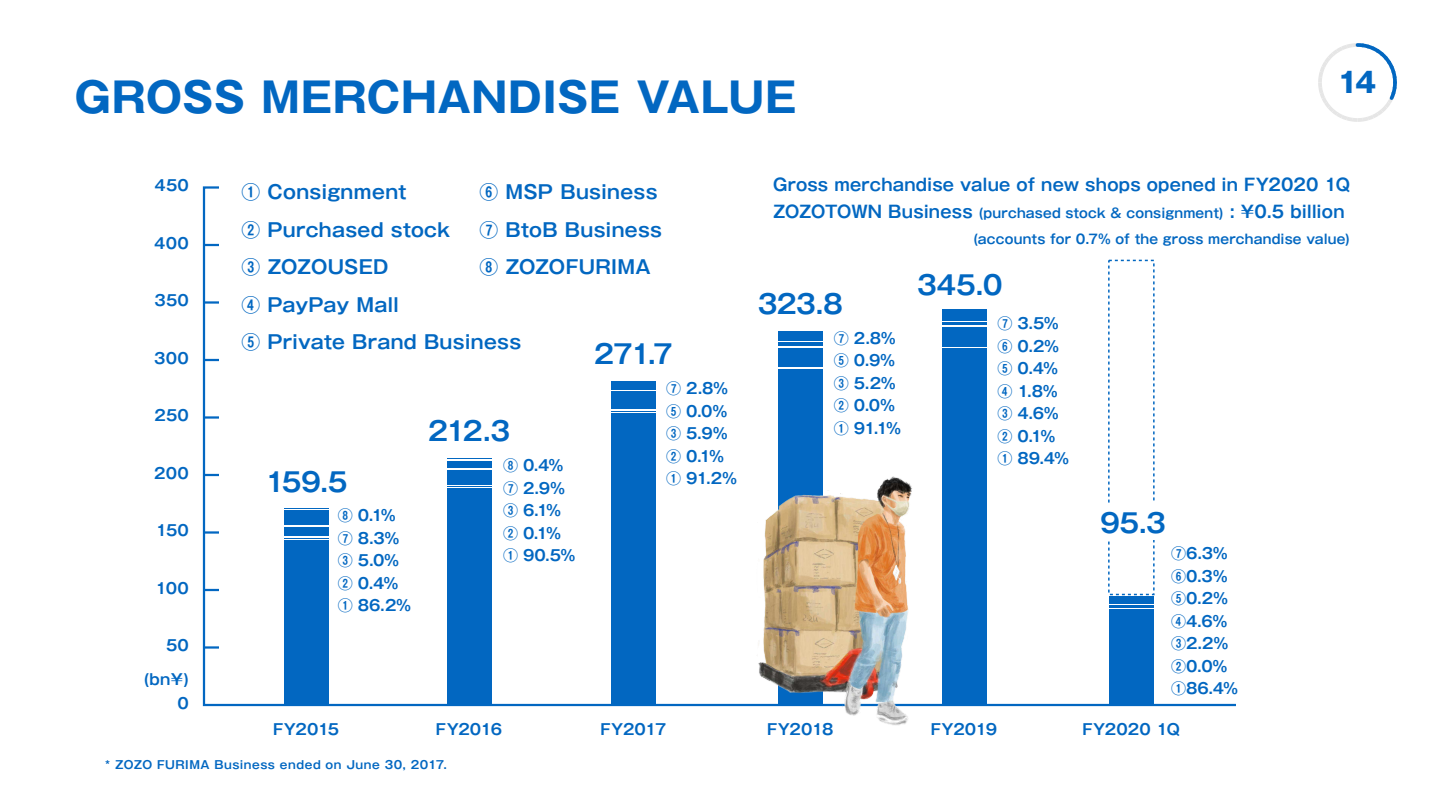
<style>
.page{position:relative;width:1440px;height:810px;background:#fff}
.page>*{position:absolute;margin:0;border:0;box-sizing:border-box;transform-origin:0 0}
.t1{font:700 41.25px "Gothic MB101 Pro";letter-spacing:.01em;color:#0267c1}
.t2{font:700 28.12px "Gothic MB101 Pro";color:#0267c1}
.t3{font:700 26.25px "Gothic MB101 Pro De";letter-spacing:-.025em;color:#0267c1}
.t4{font:700 18.75px/37.5px "Gothic MB101 Pro De";letter-spacing:.015em;color:#0267c1}
.t5{font:700 16.88px/26.2px "Gothic MB101 Pro De";letter-spacing:.01em;color:#0267c1}
.t6{font:700 15px/22.5px "Gothic MB101 Pro De";letter-spacing:.01em;color:#0267c1}
.t7{font:700 13.12px "Gothic MB101 Pro De";letter-spacing:.015em;color:#0267c1}
.t8{font:700 11.25px "Gothic MB101 Pro De";letter-spacing:.045em;color:#0267c1}
.s1{font-size:13.12px}
</style>
<div class="page">
<svg style="left:202px;top:186px;width:1034px;height:521px"></svg>
<svg style="left:204px;top:244px;width:15px;height:2px"></svg>
<hr style="left:204px;top:646px;width:15px;height:3px;background:#0267c1">
<svg style="left:204px;top:589px;width:15px;height:2px"></svg>
<hr style="left:204px;top:531px;width:15px;height:3px;background:#0267c1">
<svg style="left:204px;top:474px;width:15px;height:2px"></svg>
<hr style="left:204px;top:416px;width:15px;height:3px;background:#0267c1">
<svg style="left:204px;top:359px;width:15px;height:2px"></svg>
<hr style="left:204px;top:301px;width:15px;height:3px;background:#0267c1">
<hr style="left:284px;top:508px;width:45px;height:1px;background:#0267c1">
<div style="left:284px;top:511px;width:45px;height:14px;background:#0267c1"></div>
<div style="left:284px;top:527px;width:45px;height:9px;background:#0267c1"></div>
<hr style="left:284px;top:538px;width:45px;height:1px;background:#0267c1">
<div style="left:284px;top:541px;width:45px;height:164px;background:#0267c1"></div>
<hr style="left:447px;top:458px;width:45px;height:1px;background:#0267c1">
<div style="left:447px;top:461px;width:45px;height:7px;background:#0267c1"></div>
<div style="left:447px;top:470px;width:45px;height:14px;background:#0267c1"></div>
<hr style="left:447px;top:486px;width:45px;height:1px;background:#0267c1">
<div style="left:447px;top:489px;width:45px;height:216px;background:#0267c1"></div>
<div style="left:611px;top:381px;width:45px;height:8px;background:#0267c1"></div>
<div style="left:611px;top:391px;width:45px;height:18px;background:#0267c1"></div>
<hr style="left:611px;top:411px;width:45px;height:1px;background:#0267c1">
<div style="left:611px;top:414px;width:45px;height:291px;background:#0267c1"></div>
<div style="left:778px;top:331px;width:45px;height:10px;background:#0267c1"></div>
<hr style="left:778px;top:343px;width:45px;height:3px;background:#0267c1">
<div style="left:778px;top:348px;width:45px;height:19px;background:#0267c1"></div>
<div style="left:778px;top:369px;width:45px;height:336px;background:#0267c1"></div>
<div style="left:942px;top:310px;width:45px;height:11px;background:#0267c1"></div>
<hr style="left:942px;top:323px;width:45px;height:2px;background:#0267c1">
<div style="left:942px;top:327px;width:45px;height:20px;background:#0267c1"></div>
<div style="left:942px;top:348px;width:45px;height:357px;background:#0267c1"></div>
<div style="left:1109px;top:596px;width:45px;height:8px;background:#0267c1"></div>
<hr style="left:1109px;top:606px;width:45px;height:2px;background:#0267c1">
<hr style="left:1109px;top:609px;width:45px;height:1px;background:#0267c1">
<div style="left:1109px;top:611px;width:45px;height:94px;background:#0267c1"></div>
<img style="left:753px;top:472px;width:165px;height:253px">
<div style="left:1085px;top:503px;width:97px;height:37px;background:#fff"></div>
<svg style="left:1318px;top:43px;width:79px;height:79px"></svg>
<h1 class="t1" style="left:75px;top:63px;width:723px">GROSS MERCHANDISE VALUE</h1>
<h2 class="t2" style="left:1337px;top:59px;width:41px">14</h2>
<p class="t6" style="left:154px;top:173px;width:36px">450</p>
<p class="t4" style="left:479px;top:171px;width:184px">⑥ MSP Business<br>⑦ BtoB Business<br>⑧ ZOZOFURIMA</p>
<p class="t4" style="left:242px;top:171px;width:281px">① Consignment<br>② Purchased stock<br>③ ZOZOUSED<br>④ PayPay Mall<br>⑤ Private Brand Business</p>
<p class="t6" style="left:154px;top:230px;width:36px">400</p>
<p class="t6" style="left:155px;top:287px;width:36px">350</p>
<h3 class="t3" style="left:594px;top:333px;width:81px">271.7</h3>
<p class="t6" style="left:666px;top:375px;width:72px">⑦ 2.8%<br>⑤ 0.0%<br>③ 5.9%<br>② 0.1%<br>① 91.2%</p>
<p class="t6" style="left:154px;top:345px;width:36px">300</p>
<p class="t6" style="left:155px;top:402px;width:36px">250</p>
<h3 class="t3" style="left:428px;top:410px;width:84px">212.3</h3>
<p class="t6" style="left:503px;top:452px;width:74px">⑧ 0.4%<br>⑦ 2.9%<br>③ 6.1%<br>② 0.1%<br>① 90.5%</p>
<p class="t6" style="left:154px;top:460px;width:36px">200</p>
<h3 class="t3" style="left:265px;top:460px;width:84px">159.5</h3>
<p class="t6" style="left:338px;top:503px;width:75px">⑧ 0.1%<br>⑦ 8.3%<br>③ 5.0%<br>② 0.4%<br>① 86.2%</p>
<p class="t6" style="left:156px;top:517px;width:35px">150</p>
<p class="t6" style="left:156px;top:575px;width:35px">100</p>
<p class="t6" style="left:166px;top:632px;width:24px">50</p>
<p class="t6" style="left:144px;top:666px;width:47px">(bn¥)</p>
<p class="t6" style="left:178px;top:690px;width:13px">0</p>
<p class="t6" style="left:273px;top:716px;width:68px">FY2015</p>
<p class="t6" style="left:436px;top:716px;width:68px">FY2016</p>
<p class="t8" style="left:105px;top:755px;width:344px">* ZOZO FURIMA Business ended on June 30, 2017.</p>
<p class="t6" style="left:601px;top:716px;width:67px">FY2017</p>
<p class="t5" style="left:773px;top:170px;width:578px">Gross merchandise value of new shops opened in FY2020 1Q<br>ZOZOTOWN Business <span class="s1">(purchased stock &amp; consignment)</span> : ¥0.5 billion</p>
<p class="t7" style="left:974px;top:228px;width:378px">(accounts for 0.7% of the gross merchandise value)</p>
<h3 class="t3" style="left:758px;top:282px;width:87px">323.8</h3>
<p class="t6" style="left:834px;top:325px;width:69px">⑦ 2.8%<br>⑤ 0.9%<br>③ 5.2%<br>② 0.0%<br>① 91.1%</p>
<h3 class="t3" style="left:917px;top:263px;width:87px">345.0</h3>
<p class="t6" style="left:997px;top:310px;width:73px">⑦ 3.5%<br>⑥ 0.2%<br>⑤ 0.4%<br>④ 1.8%<br>③ 4.6%<br>② 0.1%<br>① 89.4%</p>
<p class="t6" style="left:767px;top:716px;width:68px">FY2018</p>
<p class="t6" style="left:931px;top:716px;width:68px">FY2019</p>
<h3 class="t3" style="left:1100px;top:501px;width:68px">95.3</h3>
<p class="t6" style="left:1171px;top:541px;width:68px">⑦6.3％<br>⑥0.3％<br>⑤0.2％<br>④4.6％<br>③2.2％<br>②0.0％<br>①86.4％</p>
<p class="t6" style="left:1082px;top:716px;width:99px">FY2020 1Q</p>
</div>
